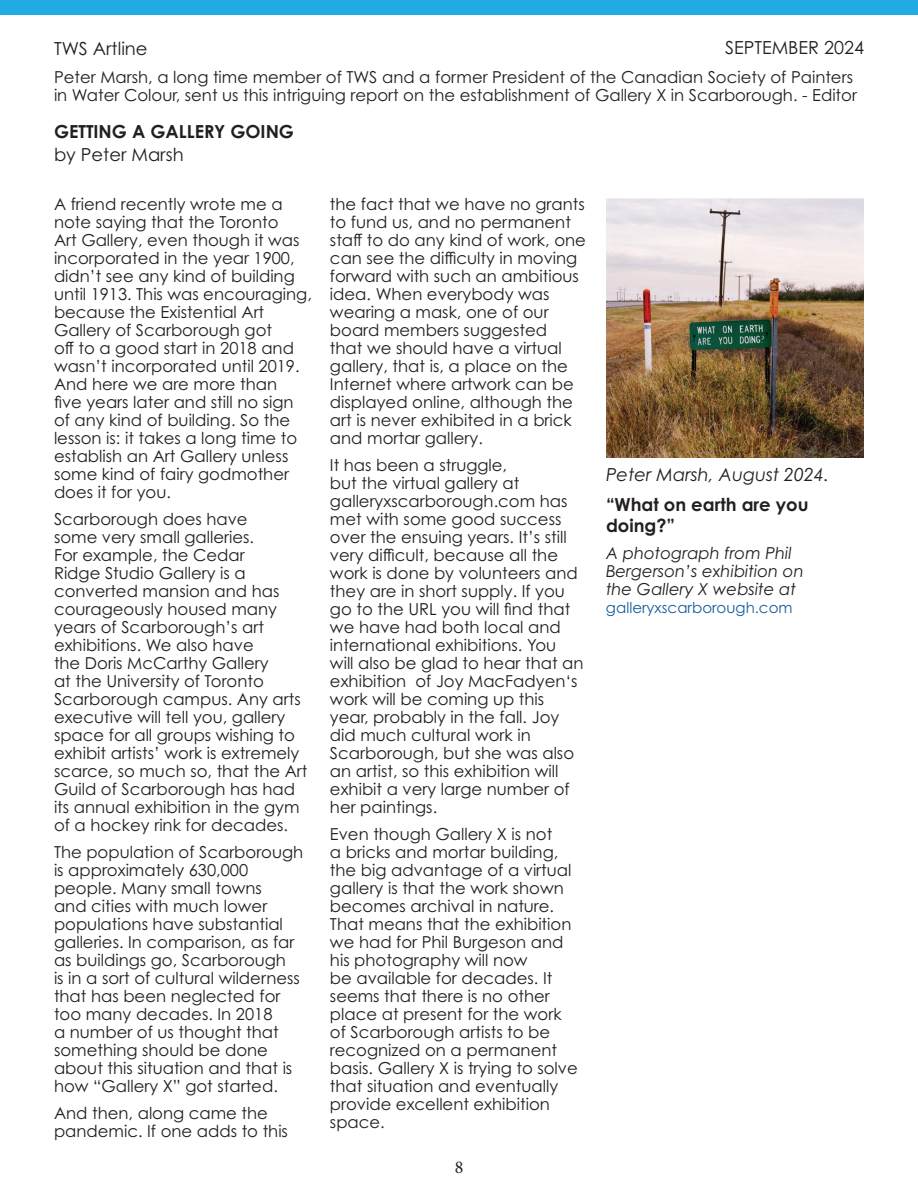
<style>
.page{position:relative;width:918px;height:1188px;background:#fff}
.page>*{position:absolute;margin:0;border:0;box-sizing:border-box;transform-origin:0 0}
.t1{font:700 18px/21px "Century Gothic Pro";color:#231f20}
.t2{font:18px "Century Gothic Pro";color:#231f20}
.t3{font:italic 18px "Century Gothic Pro";color:#231f20}
.t4{font:18px "Minion Pro";color:#231f20}
.t5{font:16.5px/18px "Century Gothic Pro";color:#231f20}
.t6{font:italic 16.5px/18px "Century Gothic Pro";color:#231f20}
.t7{font:15px "Century Gothic Pro";color:#175d9e}
</style>
<div class="page">
<div style="left:0;top:0;width:918px;height:15px;background:#22abe2"></div>
<img style="left:606px;top:198px;width:258px;height:259px">
<p class="t2" style="left:54px;top:37px;width:95px">TWS Artline</p>
<p class="t2" style="left:725px;top:37px;width:140px">SEPTEMBER 2024</p>
<p class="t5" style="left:54px;top:68px;width:805px">Peter Marsh, a long time member of TWS and a former President of the Canadian Society of Painters in Water Colour, sent us this intriguing report on the establishment of Gallery X in Scarborough. - Editor</p>
<p class="t1" style="left:54px;top:121px;width:242px">GETTING A GALLERY GOING</p>
<p class="t2" style="left:54px;top:144px;width:131px">by Peter Marsh</p>
<p class="t5" style="left:54px;top:195px;width:259px">A friend recently wrote me a note saying that the Toronto<br>Art Gallery, even though it was incorporated in the year 1900, didn’t see any kind of building until 1913. This was encouraging, because the Existential Art<br>Gallery of Scarborough got<br>off to a good start in 2018 and wasn’t incorporated until 2019.<br>And here we are more than<br>five years later and still no sign of any kind of building. So the lesson is: it takes a long time to establish an Art Gallery unless some kind of fairy godmother does it for you.</p>
<p class="t5" style="left:54px;top:510px;width:255px">Scarborough does have<br>some very small galleries.<br>For example, the Cedar<br>Ridge Studio Gallery is a converted mansion and has courageously housed many years of Scarborough’s art exhibitions. We also have<br>the Doris McCarthy Gallery<br>at the University of Toronto<br>Scarborough campus. Any arts executive will tell you, gallery space for all groups wishing to exhibit artists’ work is extremely scarce, so much so, that the Art<br>Guild of Scarborough has had its annual exhibition in the gym of a hockey rink for decades.</p>
<p class="t5" style="left:54px;top:843px;width:251px">The population of Scarborough is approximately 630,000 people. Many small towns<br>and cities with much lower populations have substantial galleries. In comparison, as far as buildings go, Scarborough<br>is in a sort of cultural wilderness that has been neglected for too many decades. In 2018<br>a number of us thought that something should be done about this situation and that is how “Gallery X” got started.</p>
<p class="t5" style="left:54px;top:1104px;width:236px">And then, along came the pandemic. If one adds to this</p>
<p class="t5" style="left:330px;top:195px;width:257px">the fact that we have no grants to fund us, and no permanent staff to do any kind of work, one can see the difficulty in moving forward with such an ambitious idea. When everybody was wearing a mask, one of our board members suggested<br>that we should have a virtual gallery, that is, a place on the<br>Internet where artwork can be displayed online, although the art is never exhibited in a brick and mortar gallery.</p>
<p class="t5" style="left:330px;top:456px;width:255px">It has been a struggle,<br>but the virtual gallery at galleryxscarborough.com has met with some good success over the ensuing years. It’s still very difficult, because all the work is done by volunteers and they are in short supply. If you go to the URL you will find that we have had both local and international exhibitions. You will also be glad to hear that an exhibition of Joy MacFadyen‘s work will be coming up this year, probably in the fall. Joy did much cultural work in<br>Scarborough, but she was also an artist, so this exhibition will exhibit a very large number of her paintings.</p>
<p class="t5" style="left:330px;top:825px;width:249px">Even though Gallery X is not<br>a bricks and mortar building, the big advantage of a virtual gallery is that the work shown becomes archival in nature.<br>That means that the exhibition we had for Phil Burgeson and his photography will now<br>be available for decades. It seems that there is no other place at present for the work of Scarborough artists to be recognized on a permanent basis. Gallery X is trying to solve that situation and eventually provide excellent exhibition space.</p>
<p class="t4" style="left:455px;top:1155px;width:10px">8</p>
<p class="t3" style="left:606px;top:463px;width:225px">Peter Marsh, August 2024.</p>
<p class="t1" style="left:606px;top:493px;width:204px">“What on earth are you doing?”</p>
<p class="t6" style="left:606px;top:544px;width:199px">A photograph from Phil<br>Bergerson’s exhibition on the Gallery X website at</p>
<p class="t7" style="left:606px;top:598px;width:188px">galleryxscarborough.com</p>
</div>
